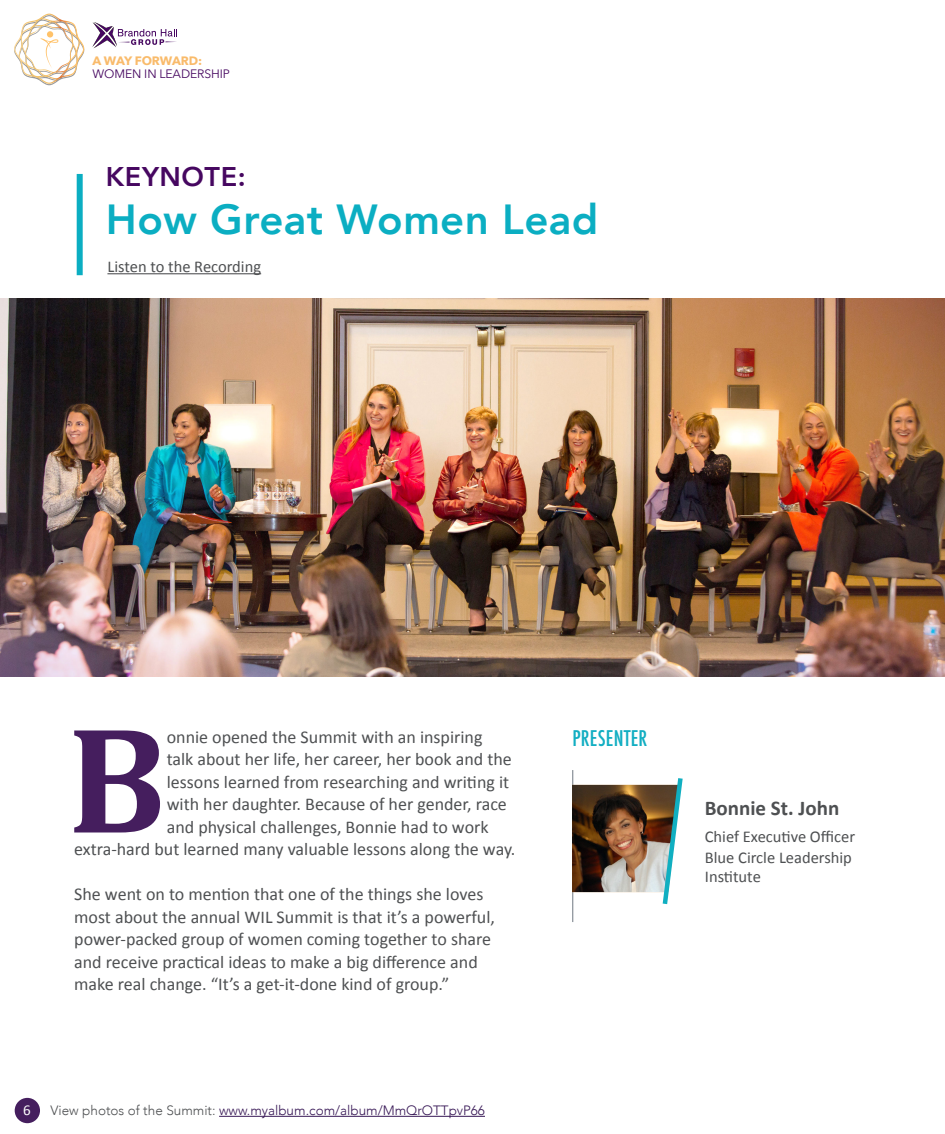
<style>
.page{position:relative;width:945px;height:1134px;background:#fff}
.page>*{position:absolute;margin:0;border:0;box-sizing:border-box;transform-origin:0 0}
.t1{font:700 153px "Cambria";color:#451e5e}
.t2{font:800 42px "Avenir";letter-spacing:.01em;color:#0baec2}
.t3{font:800 27px "Avenir";letter-spacing:.02em;color:#460760}
.Paragraph_Style_1{font:700 21px "Calibri";color:#4e5052}
.t4{font:500 condensed 21px "Futura";letter-spacing:.01em;color:#12aec2}
.t5{font:18px/22.5px "Calibri";color:#4e5052}
.Paragraph_Style_1-2{font:16.5px/19.5px "Calibri";color:#4e5052}
.t6{font:15px "Calibri";color:#fff}
.t7{font:300 13.5px "Avenir";color:#371755}
.t8{font:12.15px "Avenir Next";letter-spacing:-.01em;color:#460760}
.t9{font:700 12.15px "Avenir Next";letter-spacing:-.01em;color:#f9bb6b}
.s1{color:#4e5052}
</style>
<div class="page">
<div style="left:15px;top:1098px;width:25px;height:25px;background:#451e5e;border-radius:50%"></div>
<svg style="left:14px;top:14px;width:70px;height:71px"></svg>
<svg style="left:92px;top:22px;width:85px;height:26px"></svg>
<hr style="left:219px;top:1116px;width:266px;height:1px;background:#371755">
<div style="left:77px;top:174px;width:6px;height:101px;background:#0baec2"></div>
<hr style="left:572px;top:770px;width:1px;height:152px;background:#707881">
<img style="left:0;top:298px;width:945px;height:378px">
<img style="left:572px;top:773px;width:111px;height:136px">
<hr style="left:107px;top:273px;width:154px;height:1px;background:#4e5052">
<p class="t9" style="left:93px;top:50px;width:111px">A WAY FORWARD:</p>
<p class="t8" style="left:93px;top:63px;width:188px">WOMEN IN LEADERSHIP SUMMIT</p>
<p class="t3" style="left:106px;top:155px;width:141px">KEYNOTE:</p>
<p class="t2" style="left:106px;top:187px;width:494px">How Great Women Lead</p>
<p class="Paragraph_Style_1-2" style="left:107px;top:256px;width:155px">Listen to the Recording</p>
<p class="t1" style="left:67px;top:687px;width:101px">B</p>
<p class="t5" style="left:167px;top:724px;width:317px">onnie opened the Summit with an inspiring</p>
<p class="t5" style="left:167px;top:747px;width:347px">talk about her life, her career, her book and the</p>
<p class="t5" style="left:167px;top:769px;width:344px">lessons learned from researching and writing it</p>
<p class="t5" style="left:167px;top:792px;width:342px">with her daughter. Because of her gender, race</p>
<p class="t5" style="left:167px;top:814px;width:323px">and physical challenges, Bonnie had to work</p>
<p class="t5" style="left:74px;top:837px;width:443px">extra-hard but learned many valuable lessons along the way.</p>
<p class="t5" style="left:74px;top:882px;width:422px">She went on to mention that one of the things she loves most about the annual WIL Summit is that it’s a powerful, power-packed group of women coming together to share and receive practical ideas to make a big difference and make real change. “It’s a get-it-done kind of group.”</p>
<p class="t6" style="left:23px;top:1100px;width:9px">6</p>
<p class="t7" style="left:50px;top:1103px;width:436px"><span class="s1">View photos of the Summit:</span> www.myalbum.com/album/MmQrOTTpvP66</p>
<p class="t4" style="left:572px;top:725px;width:77px">PRESENTER</p>
<p class="Paragraph_Style_1" style="left:705px;top:795px;width:136px">Bonnie St. John</p>
<p class="Paragraph_Style_1-2" style="left:705px;top:826px;width:152px">Chief Executive Officer</p>
<p class="Paragraph_Style_1-2" style="left:705px;top:847px;width:149px">Blue Circle Leadership<br>Institute</p>
</div>
